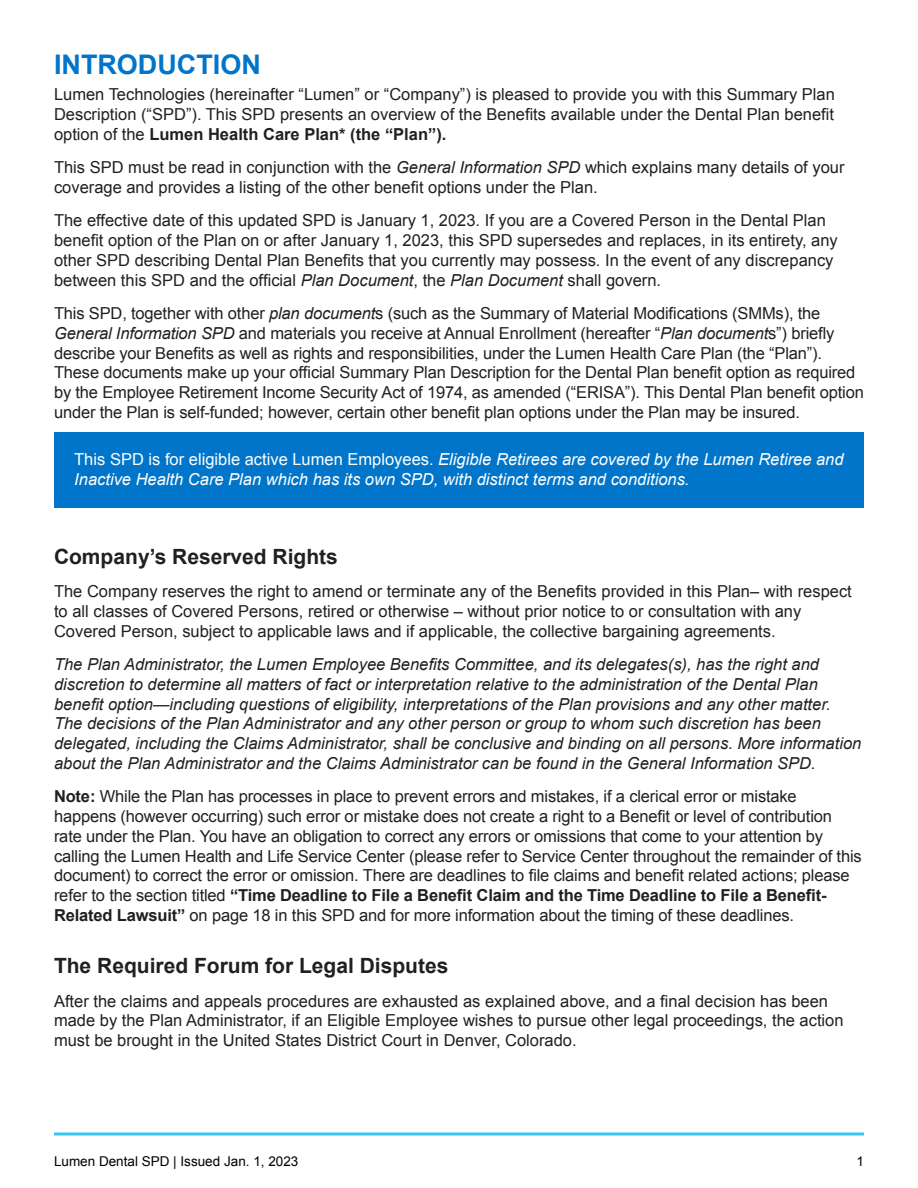
<style>
.page{position:relative;width:918px;height:1188px;background:#fff}
.page>*{position:absolute;margin:0;border:0;box-sizing:border-box;transform-origin:0 0}
.t1{font:700 27px "Arial";color:#0075c9}
.t2{font:700 21px "Arial";color:#231f20}
.t3{font:16.5px/19.8px "Arial";letter-spacing:-.01em;color:#231f20}
.t4{font:italic 16.5px/19.8px "Arial";color:#231f20}
.t5{font:italic 16.5px/19.8px "Arial";color:#fff}
.t6{font:13.5px "Arial";color:#000}
.s1{font-weight:700}
.s2{font-style:italic}
.s3{font-style:normal}
</style>
<div class="page">
<svg style="left:54px;top:1132px;width:810px;height:4px;background:#69d4f6"></svg>
<div style="left:54px;top:432px;width:810px;height:76px;background:#0075c9"></div>
<h1 class="t1" style="left:54px;top:46px;width:208px">INTRODUCTION</h1>
<p class="t3" style="left:54px;top:85px;width:782px;text-align:justify">Lumen Technologies (hereinafter “Lumen” or “Company”) is pleased to provide you with this Summary Plan Description (“SPD”). This SPD presents an overview of the Benefits available under the Dental Plan benefit option of the <span class="s1">Lumen Health Care Plan* (the “Plan”).</span></p>
<p class="t3" style="left:54px;top:158px;width:792px">This SPD must be read in conjunction with the <span class="s2">General Information SPD</span> which explains many details of your coverage and provides a listing of the other benefit options under the Plan.</p>
<p class="t3" style="left:54px;top:211px;width:785px">The effective date of this updated SPD is January 1, 2023. If you are a Covered Person in the Dental Plan benefit option of the Plan on or after January 1, 2023, this SPD supersedes and replaces, in its entirety, any other SPD describing Dental Plan Benefits that you currently may possess. In the event of any discrepancy between this SPD and the official <span class="s2">Plan Document</span>, the <span class="s2">Plan Document</span> shall govern.</p>
<p class="t3" style="left:54px;top:303px;width:811px">This SPD, together with other <span class="s2">plan document</span>s (such as the Summary of Material Modifications (SMMs), the <span class="s2">General Information SPD</span> and materials you receive at Annual Enrollment (hereafter “<span class="s2">Plan document</span>s”) briefly describe your Benefits as well as rights and responsibilities, under the Lumen Health Care Plan (the “Plan”).<br>These documents make up your official Summary Plan Description for the Dental Plan benefit option as required by the Employee Retirement Income Security Act of 1974, as amended (“ERISA”). This Dental Plan benefit option under the Plan is self-funded; however, certain other benefit plan options under the Plan may be insured.</p>
<p class="t5" style="left:74px;top:449px;width:771px"><span class="s3">This SPD is for eligible active Lumen Employees.</span> Eligible Retirees are covered by the Lumen Retiree and<br>Inactive Health Care Plan which has its own SPD, with distinct terms and conditions.</p>
<p class="t2" style="left:54px;top:542px;width:285px">Company’s Reserved Rights</p>
<p class="t3" style="left:54px;top:581px;width:799px">The Company reserves the right to amend or terminate any of the Benefits provided in this Plan– with respect to all classes of Covered Persons, retired or otherwise – without prior notice to or consultation with any<br>Covered Person, subject to applicable laws and if applicable, the collective bargaining agreements.</p>
<p class="t4" style="left:54px;top:654px;width:809px">The Plan Administrator, the Lumen Employee Benefits Committee, and its delegates(s), has the right and discretion to determine all matters of fact or interpretation relative to the administration of the Dental Plan benefit option—including questions of eligibility, interpretations of the Plan provisions and any other matter.<br>The decisions of the Plan Administrator and any other person or group to whom such discretion has been delegated, including the Claims Administrator, shall be conclusive and binding on all persons. More information about the Plan Administrator and the Claims Administrator can be found in the General Information SPD.</p>
<p class="t3" style="left:54px;top:787px;width:809px"><span class="s1">Note:</span> While the Plan has processes in place to prevent errors and mistakes, if a clerical error or mistake happens (however occurring) such error or mistake does not create a right to a Benefit or level of contribution rate under the Plan. You have an obligation to correct any errors or omissions that come to your attention by calling the Lumen Health and Life Service Center (please refer to Service Center throughout the remainder of this document) to correct the error or omission. There are deadlines to file claims and benefit related actions; please refer to the section titled <span class="s1">“Time Deadline to File a Benefit Claim and the Time Deadline to File a Benefit-Related Lawsuit”</span> on page 18 in this SPD and for more information about the timing of these deadlines.</p>
<p class="t2" style="left:54px;top:952px;width:396px">The Required Forum for Legal Disputes</p>
<p class="t3" style="left:54px;top:991px;width:791px">After the claims and appeals procedures are exhausted as explained above, and a final decision has been made by the Plan Administrator, if an Eligible Employee wishes to pursue other legal proceedings, the action must be brought in the United States District Court in Denver, Colorado.</p>
<p class="t6" style="left:54px;top:1152px;width:246px">Lumen Dental SPD | Issued Jan. 1, 2023</p>
<p class="t6" style="left:856px;top:1152px;width:9px">1</p>
</div>
